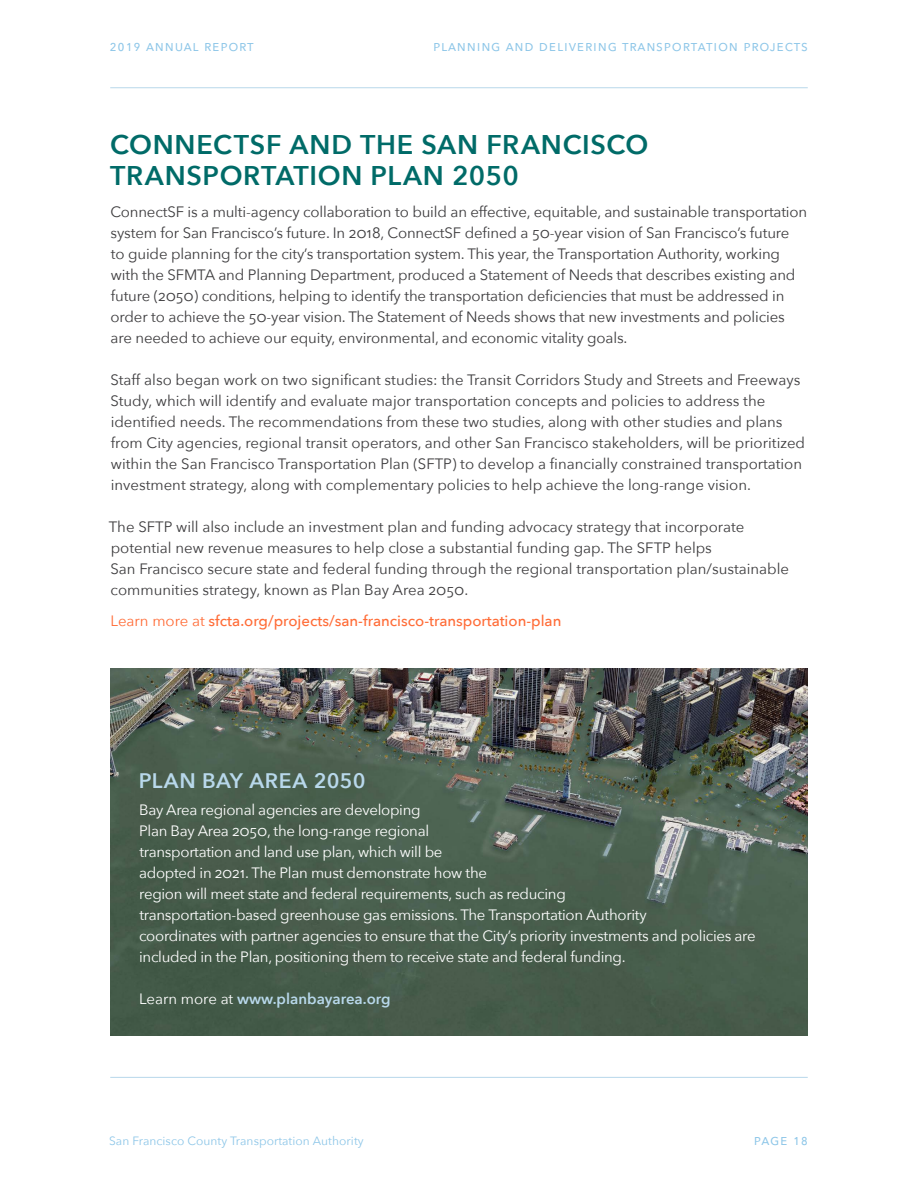
<style>
.page{position:relative;width:918px;height:1188px;background:#fff}
.page>*{position:absolute;margin:0;border:0;box-sizing:border-box;transform-origin:0 0}
.t1{font:600 27px/31.5px "Avenir Next";letter-spacing:.025em;color:#006b68}
.t2{font:600 21px "Avenir Next";letter-spacing:.02em;color:#b8d8eb}
.t3{font:15px/21px "Avenir Next";color:#3d3c3e}
.t4{font:15px/21px "Avenir Next";letter-spacing:-.02em;color:#fff}
.t5{font:15px "Avenir Next";letter-spacing:.05em;color:#8dc6e8}
.t6{font:500 15px "Avenir Next";color:#ff6c37}
.t7{font:600 15px "Avenir Next";color:#b8d8eb}
.t8{font:12px "Avenir Next";letter-spacing:.005em;color:#8dc6e8}
.s1{font-weight:400}
.s2{font-weight:400;color:#fff}
</style>
<div class="page">
<hr style="left:110px;top:1077px;width:698px;height:1px;background:#b8d8eb">
<hr style="left:110px;top:87px;width:698px;height:1px;background:#b8d8eb">
<img style="left:110px;top:668px;width:698px;height:368px">
<p class="t5" style="left:110px;top:33px;width:146px">2019 Annual Report</p>
<p class="t5" style="left:433px;top:33px;width:376px">Plann ing an d Delivering Transportation Projects</p>
<h2 class="t1" style="left:110px;top:128px;width:540px">CONNECTSF AND THE SAN FRANCISCO<br>TRANSPORTATION PLAN 2050</h2>
<p class="t3" style="left:110px;top:200px;width:698px">ConnectSF is a multi-agency collaboration to build an effective, equitable, and sustainable transportation system for San Francisco’s future. In 2018, ConnectSF defined a 50-year vision of San Francisco’s future<br>to guide planning for the city’s transportation system. This year, the Transportation Authority, working with the SFMTA and Planning Department, produced a Statement of Needs that describes existing and future (2050) conditions, helping to identify the transportation deficiencies that must be addressed in order to achieve the 50-year vision. The Statement of Needs shows that new investments and policies are needed to achieve our equity, environmental, and economic vitality goals.</p>
<p class="t3" style="left:110px;top:368px;width:696px">Staff also began work on two significant studies: the Transit Corridors Study and Streets and Freeways Study, which will identify and evaluate major transportation concepts and policies to address the identified needs. The recommendations from these two studies, along with other studies and plans from City agencies, regional transit operators, and other San Francisco stakeholders, will be prioritized within the San Francisco Transportation Plan (SFTP) to develop a financially constrained transportation investment strategy, along with complementary policies to help achieve the long-range vision.</p>
<p class="t3" style="left:109px;top:515px;width:682px">The SFTP will also include an investment plan and funding advocacy strategy that incorporate potential new revenue measures to help close a substantial funding gap. The SFTP helps<br>San Francisco secure state and federal funding through the regional transportation plan/sustainable communities strategy, known as Plan Bay Area 2050.</p>
<p class="t6" style="left:111px;top:608px;width:452px"><span class="s1">Learn more at</span> sfcta.org/projects/san-francisco-transportation-plan</p>
<h2 class="t2" style="left:139px;top:763px;width:228px">PLAN BAY AREA 2050</h2>
<p class="t4" style="left:139px;top:799px;width:618px">Bay Area regional agencies are developing<br>Plan Bay Area 2050, the long-range regional<br>transportation and land use plan, which will be<br>adopted in 2021. The Plan must demonstrate how the<br>region will meet state and federal requirements, such as reducing<br>transportation-based greenhouse gas emissions. The Transportation Authority<br>coordinates with partner agencies to ensure that the City’s priority investments and policies are included in the Plan, positioning them to receive state and federal funding.</p>
<p class="t7" style="left:139px;top:986px;width:253px"><span class="s2">Learn more at</span> www.planbayarea.org</p>
<p class="t8" style="left:109px;top:1131px;width:256px">San Francisco County Transportation Authority</p>
<p class="t5" style="left:754px;top:1127px;width:56px">page 18</p>
</div>
